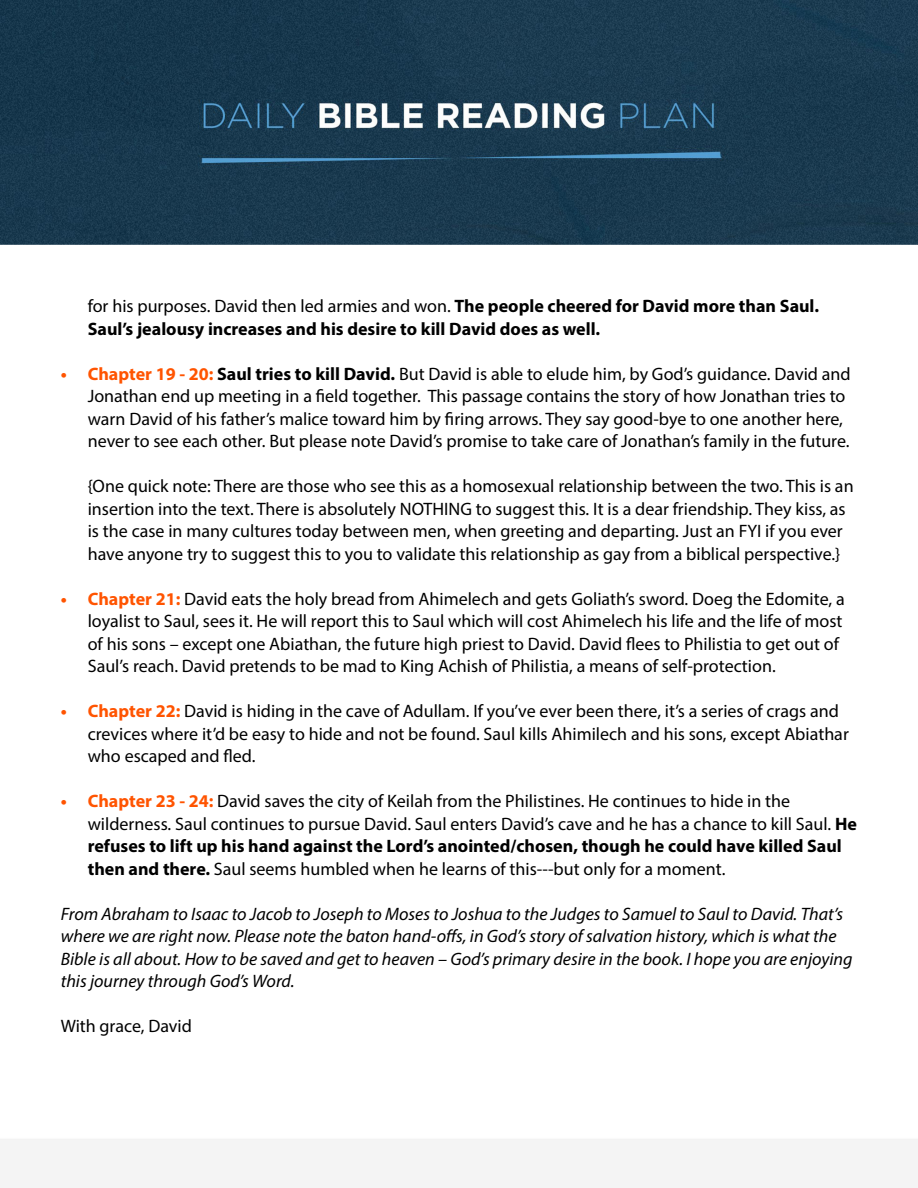
<style>
.page{position:relative;width:918px;height:1188px;background:#fff}
.page>*{position:absolute;margin:0;border:0;box-sizing:border-box;transform-origin:0 0}
.t1{font:18px/22.5px "Myriad Pro";color:#000}
.t2{font:italic 18px/22.5px "Myriad Pro";color:#000}
.t3{font:700 18px/22.5px "Myriad Pro";color:#000}
.s1{font-weight:400}
.s2{font-weight:700;color:#ff5400}
.s3{font-weight:700}
</style>
<div class="page">
<img style="left:0;top:0;width:918px;height:1188px">
<p class="t3" style="left:88px;top:294px;width:733px"><span class="s1">for his purposes. David then led armies and won.</span> The people cheered for David more than Saul.<br>Saul’s jealousy increases and his desire to kill David does as well.</p>
<p class="t1" style="left:88px;top:362px;width:764px;text-indent:-27px"><span class="s2">• Chapter 19 - 20:</span> <span class="s3">Saul tries to kill David.</span> But David is able to elude him, by God’s guidance. David and Jonathan end up meeting in a field together. This passage contains the story of how Jonathan tries to warn David of his father’s malice toward him by firing arrows. They say good-bye to one another here, never to see each other. But please note David’s promise to take care of Jonathan’s family in the future.</p>
<p class="t1" style="left:88px;top:474px;width:767px">{One quick note: There are those who see this as a homosexual relationship between the two. This is an insertion into the text. There is absolutely NOTHING to suggest this. It is a dear friendship. They kiss, as is the case in many cultures today between men, when greeting and departing. Just an FYI if you ever have anyone try to suggest this to you to validate this relationship as gay from a biblical perspective.}</p>
<p class="t1" style="left:88px;top:587px;width:758px;text-indent:-27px"><span class="s2">• Chapter 21:</span> David eats the holy bread from Ahimelech and gets Goliath’s sword. Doeg the Edomite, a loyalist to Saul, sees it. He will report this to Saul which will cost Ahimelech his life and the life of most of his sons – except one Abiathan, the future high priest to David. David flees to Philistia to get out of Saul’s reach. David pretends to be mad to King Achish of Philistia, a means of self-protection.</p>
<p class="t1" style="left:88px;top:699px;width:763px;text-indent:-27px"><span class="s2">• Chapter 22:</span> David is hiding in the cave of Adullam. If you’ve ever been there, it’s a series of crags and crevices where it’d be easy to hide and not be found. Saul kills Ahimilech and his sons, except Abiathar who escaped and fled.</p>
<p class="t1" style="left:88px;top:789px;width:771px;text-indent:-27px"><span class="s2">• Chapter 23 - 24:</span> David saves the city of Keilah from the Philistines. He continues to hide in the wilderness. Saul continues to pursue David. Saul enters David’s cave and he has a chance to kill Saul. <span class="s3">He refuses to lift up his hand against the Lord’s anointed/chosen, though he could have killed Saul then and there.</span> Saul seems humbled when he learns of this---but only for a moment.</p>
<p class="t2" style="left:61px;top:902px;width:793px">From Abraham to Isaac to Jacob to Joseph to Moses to Joshua to the Judges to Samuel to Saul to David. That’s where we are right now. Please note the baton hand-offs, in God’s story of salvation history, which is what the Bible is all about. How to be saved and get to heaven – God’s primary desire in the book. I hope you are enjoying this journey through God’s Word.</p>
<p class="t1" style="left:61px;top:1014px;width:133px">With grace, David</p>
</div>
